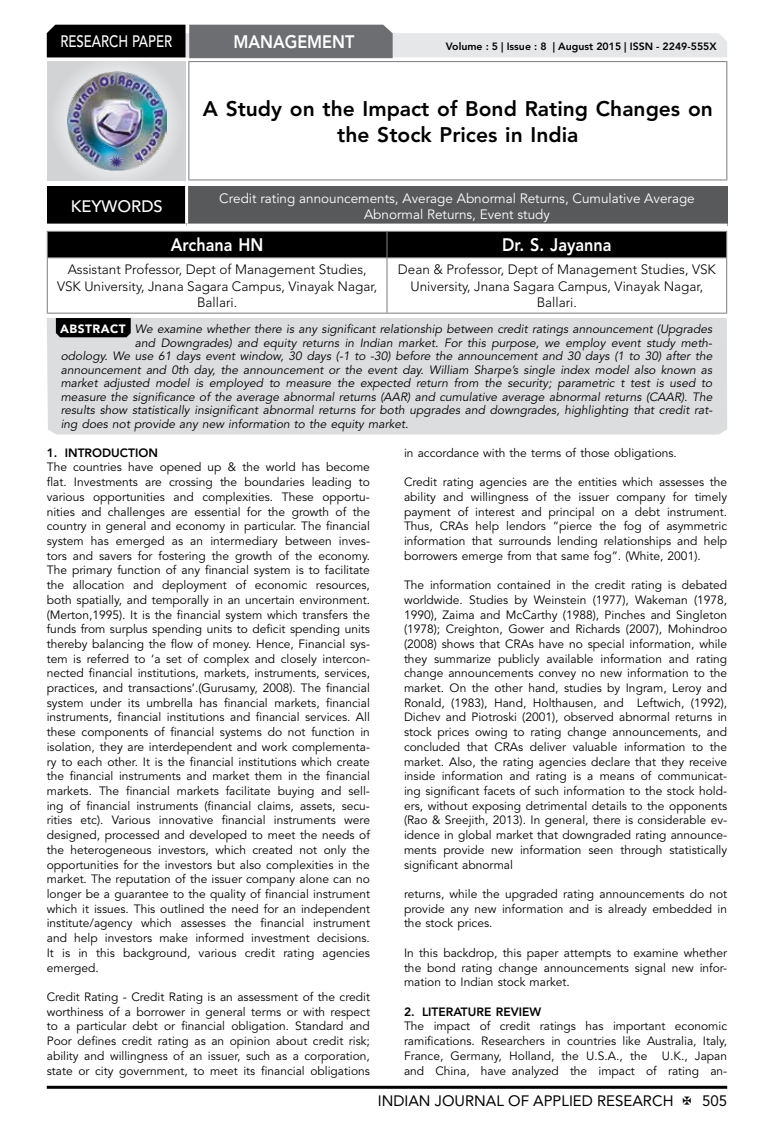
<style>
.page{position:relative;width:774px;height:1136px;background:#fff}
.page>*{position:absolute;margin:0;border:0;box-sizing:border-box;transform-origin:0 0}
.t1{font:800 21px/26.2px "Avenir LT Std";color:#000;text-align:center}
.t2{font:800 18px "Avenir LT Std";color:#fff;scale:.9 1}
.t3{font:500 16.5px "Avenir LT Std";color:#fff;scale:.8 1}
.t4{font:500 16.5px "Avenir LT Std";color:#fff}
.t5{font:15px "Avenir LT Std";color:#000}
.t6{font:300 13.5px/16.2px "Avenir LT Std";color:#000;text-align:center}
.t7{font:13.5px/16.2px "Avenir LT Std";color:#fff;text-align:center}
.t8{font:12px/14.7px "Avenir LT Std";color:#000;text-align:justify}
.t9{font:italic 12px "Avenir LT Std";color:#000}
.t10{font:800 12px "Avenir LT Std";color:#000}
.t11{font:800 10.5px "Avenir LT Std";color:#000}
.s1{font-weight:900;font-style:normal;color:#fff}
</style>
<div class="page">
<hr style="left:47px;top:1085px;width:680px;height:3px;background:#000">
<div style="left:48px;top:62px;width:137px;height:118px;background:linear-gradient(to right,#d9dadb,#d9dadb)"></div>
<img style="left:68px;top:71px;width:99px;height:100px">
<svg style="left:47px;top:25px;width:680px;height:33px;background:#979899"></svg>
<hr style="left:188px;top:61px;width:539px;height:1px;background:#808285">
<hr style="left:188px;top:62px;width:1px;height:117px;background:#808285">
<hr style="left:726px;top:62px;width:1px;height:117px;background:#808285">
<hr style="left:188px;top:179px;width:539px;height:1px;background:#808285">
<div style="left:47px;top:231px;width:680px;height:26px;background:#000"></div>
<hr style="left:47px;top:257px;width:340px;height:1px;background:#808285">
<hr style="left:47px;top:258px;width:1px;height:54px;background:#808285">
<hr style="left:387px;top:257px;width:340px;height:1px;background:#808285">
<hr style="left:386px;top:258px;width:1px;height:54px;background:#808285">
<hr style="left:726px;top:258px;width:1px;height:54px;background:#808285">
<hr style="left:47px;top:312px;width:340px;height:1px;background:#808285">
<hr style="left:387px;top:312px;width:340px;height:1px;background:#808285">
<div style="left:47px;top:186px;width:140px;height:39px;background:#000"></div>
<div style="left:187px;top:186px;width:540px;height:39px;background:#58595b"></div>
<hr style="left:185px;top:186px;width:3px;height:37px;background:#fff">
<hr style="left:47px;top:223px;width:140px;height:3px;background:#fff">
<hr style="left:187px;top:223px;width:540px;height:3px;background:#fff">
<div style="left:47px;top:318px;width:680px;height:116px;background:#dcddde"></div>
<svg style="left:56px;top:318px;width:75px;height:19px"></svg>
<h3 class="t3" style="left:60px;top:32px;width:139px">RESEARCH PAPER</h3>
<h2 class="t2" style="left:233px;top:31px;width:136px">MANAGEMENT</h2>
<p class="t11" style="left:446px;top:41px;width:272px">Volume : 5 | Issue : 8 | August 2015 | ISSN - 2249-555X</p>
<h1 class="t1" style="left:203px;top:95px;width:512px">A Study on the Impact of Bond Rating Changes on the Stock Prices in India</h1>
<h3 class="t4" style="left:71px;top:196px;width:94px">KEYWORDS</h3>
<p class="t7" style="left:219px;top:190px;width:477px">Credit rating announcements, Average Abnormal Returns, Cumulative Average<br>Abnormal Returns, Event study</p>
<h2 class="t2" style="left:171px;top:234px;width:104px">Archana HN</h2>
<h2 class="t2" style="left:502px;top:234px;width:123px">Dr. S. Jayanna</h2>
<p class="t6" style="left:57px;top:261px;width:322px">Assistant Professor, Dept of Management Studies,<br>VSK University, Jnana Sagara Campus, Vinayak Nagar,<br>Ballari.</p>
<p class="t6" style="left:398px;top:261px;width:319px">Dean &amp; Professor, Dept of Management Studies, VSK<br>University, Jnana Sagara Campus, Vinayak Nagar,<br>Ballari.</p>
<p class="t9" style="left:60px;top:322px;width:654px"><span class="s1">ABSTRACT</span> We examine whether there is any significant relationship between credit ratings announcement (Upgrades</p>
<p class="t9" style="left:135px;top:335px;width:579px">and Downgrades) and equity returns in Indian market. For this purpose, we employ event study meth-</p>
<p class="t9" style="left:61px;top:349px;width:653px">odology. We use 61 days event window, 30 days (-1 to -30) before the announcement and 30 days (1 to 30) after the</p>
<p class="t9" style="left:61px;top:362px;width:653px">announcement and 0th day, the announcement or the event day. William Sharpe’s single index model also known as</p>
<p class="t9" style="left:61px;top:376px;width:653px">market adjusted model is employed to measure the expected return from the security; parametric t test is used to</p>
<p class="t9" style="left:61px;top:389px;width:653px">measure the significance of the average abnormal returns (AAR) and cumulative average abnormal returns (CAAR). The</p>
<p class="t9" style="left:61px;top:403px;width:653px">results show statistically insignificant abnormal returns for both upgrades and downgrades, highlighting that credit rat-</p>
<p class="t9" style="left:61px;top:416px;width:349px">ing does not provide any new information to the equity market.</p>
<p class="t10" style="left:47px;top:445px;width:113px">1. INTRODUCTION</p>
<p class="t8" style="left:47px;top:460px;width:325px">The countries have opened up &amp; the world has become flat. Investments are crossing the boundaries leading to various opportunities and complexities. These opportu&shy;nities and challenges are essential for the growth of the country in general and economy in particular. The financial system has emerged as an intermediary between inves&shy;tors and savers for fostering the growth of the economy.<br>The primary function of any financial system is to facilitate the allocation and deployment of economic resources, both spatially, and temporally in an uncertain environment. (Merton,1995). It is the financial system which transfers the funds from surplus spending units to deficit spending units thereby balancing the flow of money. Hence, Financial sys&shy;tem is referred to ‘a set of complex and closely intercon&shy;nected financial institutions, markets, instruments, services, practices, and transactions’.(Gurusamy, 2008). The financial system under its umbrella has financial markets, financial instruments, financial institutions and financial services. All these components of financial systems do not function in isolation, they are interdependent and work complementa&shy;ry to each other. It is the financial institutions which create the financial instruments and market them in the financial markets. The financial markets facilitate buying and sell&shy;ing of financial instruments (financial claims, assets, secu&shy;rities etc). Various innovative financial instruments were designed, processed and developed to meet the needs of the heterogeneous investors, which created not only the opportunities for the investors but also complexities in the market. The reputation of the issuer company alone can no longer be a guarantee to the quality of financial instrument which it issues. This outlined the need for an independent institute/agency which assesses the financial instrument and help investors make informed investment decisions.<br>It is in this background, various credit rating agencies emerged.</p>
<p class="t8" style="left:47px;top:989px;width:325px">Credit Rating - Credit Rating is an assessment of the credit worthiness of a borrower in general terms or with respect to a particular debt or financial obligation. Standard and Poor defines credit rating as an opinion about credit risk; ability and willingness of an issuer, such as a corporation, state or city government, to meet its financial obligations</p>
<p class="t8" style="left:404px;top:445px;width:274px">in accordance with the terms of those obligations.</p>
<p class="t8" style="left:404px;top:475px;width:325px">Credit rating agencies are the entities which assesses the ability and willingness of the issuer company for timely payment of interest and principal on a debt instrument.<br>Thus, CRAs help lendors “pierce the fog of asymmetric information that surrounds lending relationships and help borrowers emerge from that same fog”. (White, 2001).</p>
<p class="t8" style="left:404px;top:578px;width:325px">The information contained in the credit rating is debated worldwide. Studies by Weinstein (1977), Wakeman (1978, 1990), Zaima and McCarthy (1988), Pinches and Singleton (1978); Creighton, Gower and Richards (2007), Mohindroo (2008) shows that CRAs have no special information, while they summarize publicly available information and rating change announcements convey no new information to the market. On the other hand, studies by Ingram, Leroy and Ronald, (1983), Hand, Holthausen, and Leftwich, (1992), Dichev and Piotroski (2001), observed abnormal returns in stock prices owing to rating change announcements, and concluded that CRAs deliver valuable information to the market. Also, the rating agencies declare that they receive inside information and rating is a means of communicat&shy;ing significant facets of such information to the stock hold&shy;ers, without exposing detrimental details to the opponents (Rao &amp; Sreejith, 2013). In general, there is considerable ev&shy;idence in global market that downgraded rating announce&shy;ments provide new information seen through statistically significant abnormal</p>
<p class="t8" style="left:404px;top:886px;width:325px">returns, while the upgraded rating announcements do not provide any new information and is already embedded in the stock prices.</p>
<p class="t8" style="left:404px;top:945px;width:325px">In this backdrop, this paper attempts to examine whether the bond rating change announcements signal new infor&shy;mation to Indian stock market.</p>
<p class="t10" style="left:404px;top:1004px;width:139px">2. LITERATURE REVIEW</p>
<p class="t8" style="left:404px;top:1019px;width:325px">The impact of credit ratings has important economic ramifications. Researchers in countries like Australia, Italy, France, Germany, Holland, the U.S.A., the U.K., Japan and China, have analyzed the impact of rating an-</p>
<p class="t5" style="left:378px;top:1091px;width:297px">INDIAN JOURNAL OF APPLIED RESEARCH</p>
<p class="t5" style="left:702px;top:1091px;width:27px">505</p>
</div>
